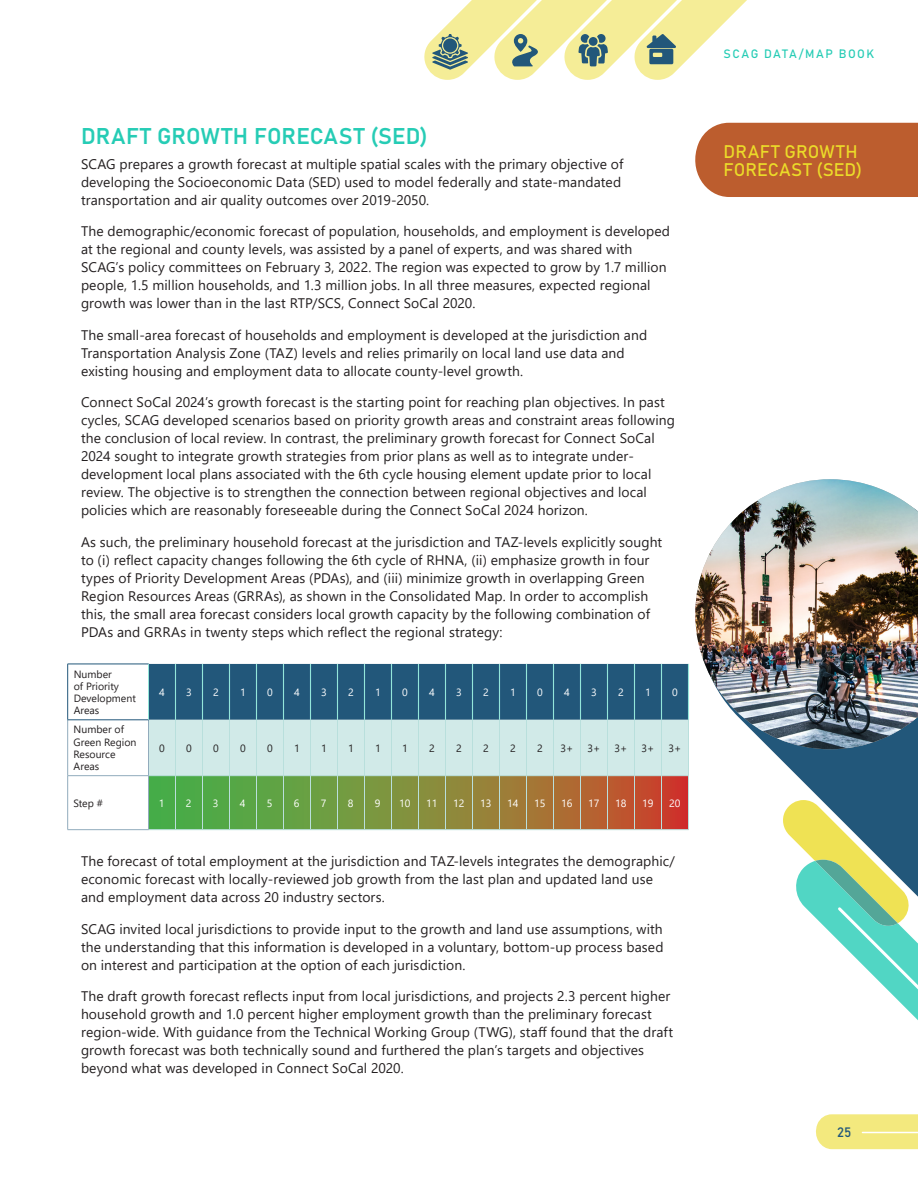
<style>
.page{position:relative;width:918px;height:1188px;background:#fff}
.page>*{position:absolute;margin:0;border:0;box-sizing:border-box;transform-origin:0 0}
.Heading_1{font:22.5px "Bahnschrift";letter-spacing:.005em;color:#26ccb5}
.Chapter_title_Right{font:18px/18px "Bahnschrift";letter-spacing:.005em;color:#ebdb29}
.t1{font:13.8px/18px "Segoe UI";letter-spacing:.01em;color:#231f20}
.t2{font:13.5px "Bahnschrift";color:#22577a}
.t3{font:12px "Bahnschrift";letter-spacing:.12em;color:#26ccb5}
.Small_Table_Text_7pt{font:10.5px/12px "Segoe UI";color:#231f20}
.Small_Table_Text_7pt-2{font:10.5px "Segoe UI";color:#fff}
</style>
<div class="page">
<div style="left:695px;top:123px;width:223px;height:74px;background:#bc5d2e"></div>
<svg style="left:770px;top:749px;width:148px;height:401px"></svg>
<svg style="left:424px;top:0;width:323px;height:80px"></svg>
<svg style="left:781px;top:800px;width:137px;height:265px"></svg>
<img style="left:695px;top:479px;width:223px;height:270px">
<hr style="left:67px;top:720px;width:1px;height:55px;background:#91abbc">
<hr style="left:68px;top:775px;width:81px;height:1px;background:#91abbc">
<hr style="left:67px;top:776px;width:1px;height:53px;background:#91abbc">
<hr style="left:68px;top:829px;width:81px;height:1px;background:#91abbc">
<hr style="left:68px;top:664px;width:81px;height:1px;background:#22577a">
<hr style="left:67px;top:664px;width:1px;height:56px;background:#22577a">
<hr style="left:68px;top:720px;width:81px;height:1px;background:#22577a">
<svg style="left:148px;top:664px;width:541px;height:166px;background:#809b8f"></svg>
<p class="Heading_1" style="left:81px;top:119px;width:348px">DRAFT GROWTH FORECAST (SED)</p>
<p class="t1" style="left:81px;top:153px;width:544px">SCAG prepares a growth forecast at multiple spatial scales with the primary objective of developing the Socioeconomic Data (SED) used to model federally and state-mandated transportation and air quality outcomes over 2019-2050.</p>
<p class="t1" style="left:81px;top:221px;width:591px">The demographic/economic forecast of population, households, and employment is developed at the regional and county levels, was assisted by a panel of experts, and was shared with SCAG’s policy committees on February 3, 2022. The region was expected to grow by 1.7 million people, 1.5 million households, and 1.3 million jobs. In all three measures, expected regional growth was lower than in the last RTP/SCS, Connect SoCal 2020.</p>
<p class="t1" style="left:81px;top:324px;width:568px">The small-area forecast of households and employment is developed at the jurisdiction and<br>Transportation Analysis Zone (TAZ) levels and relies primarily on local land use data and existing housing and employment data to allocate county-level growth.</p>
<p class="t1" style="left:81px;top:392px;width:595px">Connect SoCal 2024’s growth forecast is the starting point for reaching plan objectives. In past cycles, SCAG developed scenarios based on priority growth areas and constraint areas following the conclusion of local review. In contrast, the preliminary growth forecast for Connect SoCal 2024 sought to integrate growth strategies from prior plans as well as to integrate under&shy;development local plans associated with the 6th cycle housing element update prior to local review. The objective is to strengthen the connection between regional objectives and local policies which are reasonably foreseeable during the Connect SoCal 2024 horizon.</p>
<p class="t1" style="left:81px;top:531px;width:583px">As such, the preliminary household forecast at the jurisdiction and TAZ-levels explicitly sought to (i) reflect capacity changes following the 6th cycle of RHNA, (ii) emphasize growth in four types of Priority Development Areas (PDAs), and (iii) minimize growth in overlapping Green Region Resources Areas (GRRAs), as shown in the Consolidated Map. In order to accomplish this, the small area forecast considers local growth capacity by the following combination of PDAs and GRRAs in twenty steps which reflect the regional strategy:</p>
<p class="Small_Table_Text_7pt" style="left:74px;top:667px;width:64px">Number<br>of Priority<br>Development<br>Areas</p>
<p class="Small_Table_Text_7pt" style="left:74px;top:723px;width:64px">Number of<br>Green Region<br>Resource<br>Areas</p>
<p class="Small_Table_Text_7pt-2" style="left:159px;top:682px;width:7px">4</p>
<p class="Small_Table_Text_7pt-2" style="left:186px;top:682px;width:7px">3</p>
<p class="Small_Table_Text_7pt-2" style="left:213px;top:682px;width:7px">2</p>
<p class="Small_Table_Text_7pt-2" style="left:240px;top:682px;width:7px">1</p>
<p class="Small_Table_Text_7pt-2" style="left:267px;top:682px;width:7px">0</p>
<p class="Small_Table_Text_7pt-2" style="left:294px;top:682px;width:7px">4</p>
<p class="Small_Table_Text_7pt-2" style="left:321px;top:682px;width:7px">3</p>
<p class="Small_Table_Text_7pt-2" style="left:348px;top:682px;width:7px">2</p>
<p class="Small_Table_Text_7pt-2" style="left:375px;top:682px;width:7px">1</p>
<p class="Small_Table_Text_7pt-2" style="left:402px;top:682px;width:7px">0</p>
<p class="Small_Table_Text_7pt-2" style="left:429px;top:682px;width:7px">4</p>
<p class="Small_Table_Text_7pt-2" style="left:456px;top:682px;width:7px">3</p>
<p class="Small_Table_Text_7pt-2" style="left:483px;top:682px;width:7px">2</p>
<p class="Small_Table_Text_7pt-2" style="left:510px;top:682px;width:7px">1</p>
<p class="Small_Table_Text_7pt-2" style="left:537px;top:682px;width:7px">0</p>
<p class="Small_Table_Text_7pt-2" style="left:564px;top:682px;width:7px">4</p>
<p class="Small_Table_Text_7pt-2" style="left:591px;top:682px;width:7px">3</p>
<p class="Small_Table_Text_7pt-2" style="left:618px;top:682px;width:7px">2</p>
<p class="Small_Table_Text_7pt-2" style="left:645px;top:682px;width:7px">1</p>
<p class="Small_Table_Text_7pt-2" style="left:672px;top:682px;width:7px">0</p>
<p class="Small_Table_Text_7pt" style="left:159px;top:741px;width:7px">0</p>
<p class="Small_Table_Text_7pt" style="left:186px;top:741px;width:7px">0</p>
<p class="Small_Table_Text_7pt" style="left:213px;top:741px;width:7px">0</p>
<p class="Small_Table_Text_7pt" style="left:240px;top:741px;width:7px">0</p>
<p class="Small_Table_Text_7pt" style="left:267px;top:741px;width:7px">0</p>
<p class="Small_Table_Text_7pt" style="left:294px;top:741px;width:7px">1</p>
<p class="Small_Table_Text_7pt" style="left:321px;top:741px;width:7px">1</p>
<p class="Small_Table_Text_7pt" style="left:348px;top:741px;width:7px">1</p>
<p class="Small_Table_Text_7pt" style="left:375px;top:741px;width:7px">1</p>
<p class="Small_Table_Text_7pt" style="left:402px;top:741px;width:7px">1</p>
<p class="Small_Table_Text_7pt" style="left:429px;top:741px;width:7px">2</p>
<p class="Small_Table_Text_7pt" style="left:456px;top:741px;width:7px">2</p>
<p class="Small_Table_Text_7pt" style="left:483px;top:741px;width:7px">2</p>
<p class="Small_Table_Text_7pt" style="left:510px;top:741px;width:7px">2</p>
<p class="Small_Table_Text_7pt" style="left:537px;top:741px;width:7px">2</p>
<p class="Small_Table_Text_7pt" style="left:560px;top:741px;width:14px">3+</p>
<p class="Small_Table_Text_7pt" style="left:587px;top:741px;width:14px">3+</p>
<p class="Small_Table_Text_7pt" style="left:614px;top:741px;width:14px">3+</p>
<p class="Small_Table_Text_7pt" style="left:641px;top:741px;width:14px">3+</p>
<p class="Small_Table_Text_7pt" style="left:668px;top:741px;width:14px">3+</p>
<p class="Small_Table_Text_7pt" style="left:74px;top:796px;width:31px">Step #</p>
<p class="Small_Table_Text_7pt-2" style="left:159px;top:793px;width:7px">1</p>
<p class="Small_Table_Text_7pt-2" style="left:186px;top:793px;width:7px">2</p>
<p class="Small_Table_Text_7pt-2" style="left:213px;top:793px;width:7px">3</p>
<p class="Small_Table_Text_7pt-2" style="left:240px;top:793px;width:7px">4</p>
<p class="Small_Table_Text_7pt-2" style="left:267px;top:793px;width:7px">5</p>
<p class="Small_Table_Text_7pt-2" style="left:294px;top:793px;width:7px">6</p>
<p class="Small_Table_Text_7pt-2" style="left:321px;top:793px;width:7px">7</p>
<p class="Small_Table_Text_7pt-2" style="left:348px;top:793px;width:7px">8</p>
<p class="Small_Table_Text_7pt-2" style="left:375px;top:793px;width:7px">9</p>
<p class="Small_Table_Text_7pt-2" style="left:399px;top:793px;width:13px">10</p>
<p class="Small_Table_Text_7pt-2" style="left:426px;top:793px;width:13px">11</p>
<p class="Small_Table_Text_7pt-2" style="left:453px;top:793px;width:13px">12</p>
<p class="Small_Table_Text_7pt-2" style="left:480px;top:793px;width:13px">13</p>
<p class="Small_Table_Text_7pt-2" style="left:507px;top:793px;width:13px">14</p>
<p class="Small_Table_Text_7pt-2" style="left:534px;top:793px;width:13px">15</p>
<p class="Small_Table_Text_7pt-2" style="left:561px;top:793px;width:13px">16</p>
<p class="Small_Table_Text_7pt-2" style="left:588px;top:793px;width:13px">17</p>
<p class="Small_Table_Text_7pt-2" style="left:615px;top:793px;width:13px">18</p>
<p class="Small_Table_Text_7pt-2" style="left:642px;top:793px;width:13px">19</p>
<p class="Small_Table_Text_7pt-2" style="left:669px;top:793px;width:13px">20</p>
<p class="t1" style="left:81px;top:851px;width:595px">The forecast of total employment at the jurisdiction and TAZ-levels integrates the demographic/ economic forecast with locally-reviewed job growth from the last plan and updated land use and employment data across 20 industry sectors.</p>
<p class="t1" style="left:81px;top:918px;width:584px;text-align:justify">SCAG invited local jurisdictions to provide input to the growth and land use assumptions, with the understanding that this information is developed in a voluntary, bottom-up process based on interest and participation at the option of each jurisdiction.</p>
<p class="t1" style="left:81px;top:986px;width:594px">The draft growth forecast reflects input from local jurisdictions, and projects 2.3 percent higher household growth and 1.0 percent higher employment growth than the preliminary forecast region-wide. With guidance from the Technical Working Group (TWG), staff found that the draft growth forecast was both technically sound and furthered the plan’s targets and objectives beyond what was developed in Connect SoCal 2020.</p>
<p class="t3" style="left:724px;top:44px;width:152px">SCAG DATA/MAP BOOK</p>
<p class="Chapter_title_Right" style="left:724px;top:141px;width:140px">DRAFT GROWTH<br>FORECAST (SED)</p>
<p class="t2" style="left:837px;top:1122px;width:16px">25</p>
</div>
